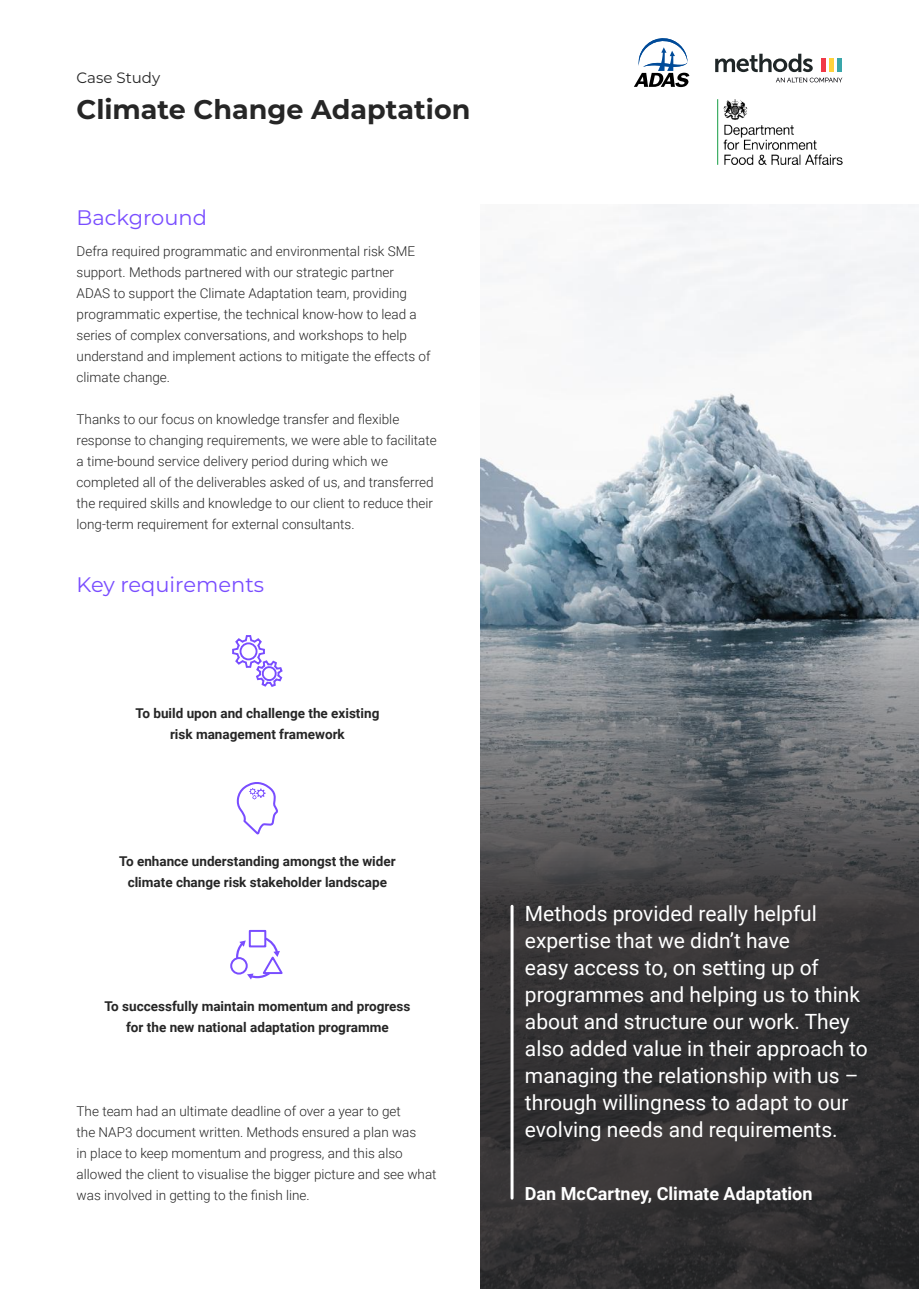
<style>
.page{position:relative;width:919px;height:1289px;background:#fff}
.page>*{position:absolute;margin:0;border:0;box-sizing:border-box;transform-origin:0 0}
.t1{font:700 27px "Montserrat";color:#262626}
.t2{font:21px/27px "Roboto";color:#fff}
.t3{font:21px "Montserrat";color:#794dff}
.t4{font:700 18px "Roboto";color:#fff}
.t5{font:15px "Montserrat";color:#262626}
.t6{font:300 13.5px/21px "Roboto";color:#262626}
.t7{font:700 13.5px/21px "Roboto";color:#262626;text-align:center}
</style>
<div class="page">
<svg style="left:715px;top:54px;width:97px;height:18px"></svg>
<hr style="left:821px;top:58px;width:4px;height:14px;background:#f13847">
<hr style="left:829px;top:58px;width:4px;height:14px;background:#ffd23c">
<hr style="left:837px;top:58px;width:4px;height:14px;background:#39a6aa">
<svg style="left:776px;top:78px;width:66px;height:4px"></svg>
<img style="left:480px;top:204px;width:438px;height:337px">
<svg style="left:480px;top:541px;width:438px;height:747px;background:#4b4e52"></svg>
<img style="left:717px;top:100px;width:125px;height:64px">
<svg style="left:232px;top:635px;width:51px;height:52px"></svg>
<div style="left:230px;top:957px;width:18px;height:17px;border:2px solid #794dff;border-radius:50%"></div>
<svg style="left:235px;top:782px;width:48px;height:197px"></svg>
<hr style="left:510px;top:906px;width:3px;height:292px;background:#fff">
<svg style="left:634px;top:38px;width:55px;height:49px"></svg>
<p class="t5" style="left:77px;top:67px;width:85px">Case Study</p>
<h1 class="t1" style="left:77px;top:89px;width:395px">Climate Change Adaptation</h1>
<h2 class="t3" style="left:77px;top:203px;width:132px">Background</h2>
<p class="t6" style="left:77px;top:240px;width:355px">Defra required programmatic and environmental risk SME support. Methods partnered with our strategic partner ADAS to support the Climate Adaptation team, providing programmatic expertise, the technical know-how to lead a series of complex conversations, and workshops to help understand and implement actions to mitigate the effects of climate change.</p>
<p class="t6" style="left:77px;top:408px;width:361px">Thanks to our focus on knowledge transfer and flexible response to changing requirements, we were able to facilitate a time-bound service delivery period during which we completed all of the deliverables asked of us, and transferred the required skills and knowledge to our client to reduce their long-term requirement for external consultants.</p>
<h2 class="t3" style="left:77px;top:570px;width:189px">Key requirements</h2>
<p class="t7" style="left:135px;top:702px;width:245px">To build upon and challenge the existing risk management framework</p>
<p class="t7" style="left:119px;top:850px;width:278px">To enhance understanding amongst the wider climate change risk stakeholder landscape</p>
<p class="t7" style="left:104px;top:995px;width:307px">To successfully maintain momentum and progress for the new national adaptation programme</p>
<p class="t6" style="left:77px;top:1099px;width:361px">The team had an ultimate deadline of over a year to get<br>the NAP3 document written. Methods ensured a plan was<br>in place to keep momentum and progress, and this also allowed the client to visualise the bigger picture and see what was involved in getting to the finish line.</p>
<p class="t2" style="left:525px;top:898px;width:344px">Methods provided really helpful expertise that we didn’t have<br>easy access to, on setting up of programmes and helping us to think about and structure our work. They also added value in their approach to managing the relationship with us – through willingness to adapt to our evolving needs and requirements.</p>
<h3 class="t4" style="left:525px;top:1180px;width:289px">Dan McCartney, Climate Adaptation</h3>
</div>
